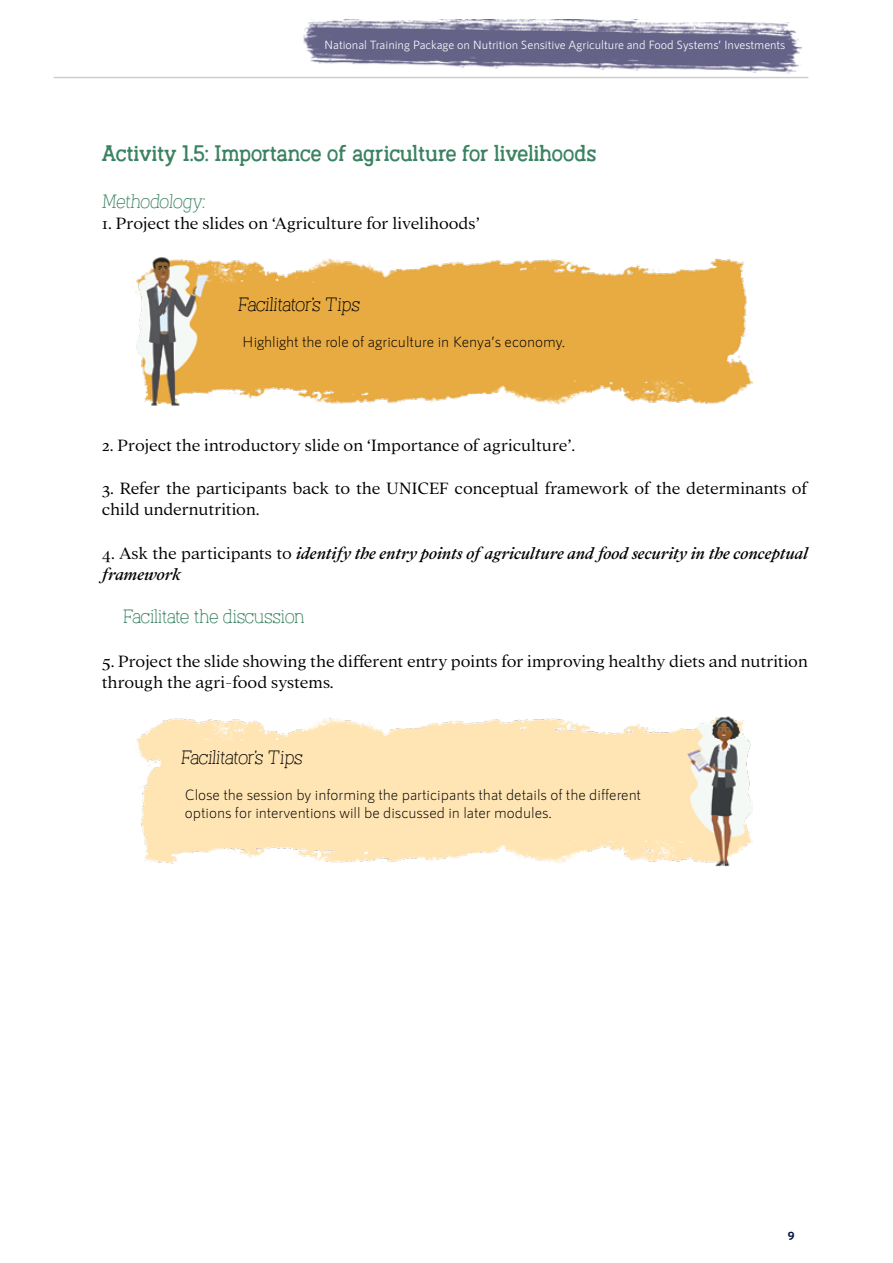
<style>
.page{position:relative;width:893px;height:1263px;background:#fff}
.page>*{position:absolute;margin:0;border:0;box-sizing:border-box;transform-origin:0 0}
.t1{font:21px "Austral Slab Blur";color:#3b8362}
.t2{font:300 18px/21.6px "Addington CF";color:#000}
.t3{font:italic 500 18px/21.6px "Addington CF";color:#000}
.t4{font:100 18px "Austral Slab Rough";color:#000}
.t5{font:100 18px "Austral Slab Blur";color:#3b8362}
.t6{font:100 18px "Austral Slab Rough";color:#3b8362}
.t7{font:300 15px/18px "RNS Sanz";color:#000}
.t8{font:12px "RNS Sanz";color:#fff}
.t9{font:700 12px "RNS Sanz";color:#001141}
.s1{font-weight:300;font-style:normal}
</style>
<div class="page">
<img style="left:303px;top:19px;width:498px;height:55px">
<hr style="left:54px;top:77px;width:754px;height:1px;background:#000">
<img style="left:136px;top:257px;width:616px;height:149px">
<img style="left:136px;top:716px;width:616px;height:150px">
<p class="t8" style="left:324px;top:38px;width:463px">National Training Package on Nutrition Sensitive Agriculture and Food Systems’ Investments</p>
<p class="t1" style="left:102px;top:137px;width:496px">Activity 1.5: Importance of agriculture for livelihoods</p>
<p class="t6" style="left:102px;top:187px;width:107px">Methodology:</p>
<p class="t2" style="left:102px;top:213px;width:379px">1. Project the slides on ‘Agriculture for livelihoods’</p>
<p class="t4" style="left:238px;top:290px;width:125px">Facilitator’s Tips</p>
<p class="t7" style="left:242px;top:332px;width:325px">Highlight the role of agriculture in Kenya’s economy.</p>
<p class="t2" style="left:102px;top:434px;width:475px">2. Project the introductory slide on ‘Importance of agriculture’.</p>
<p class="t2" style="left:102px;top:478px;width:707px">3. Refer the participants back to the UNICEF conceptual framework of the determinants of child undernutrition.</p>
<p class="t3" style="left:102px;top:543px;width:708px"><span class="s1">4. Ask the participants to</span> identify the entry points of agriculture and food security in the conceptual framework</p>
<p class="t5" style="left:123px;top:603px;width:183px">Facilitate the discussion</p>
<p class="t2" style="left:102px;top:650px;width:708px">5. Project the slide showing the different entry points for improving healthy diets and nutrition through the agri-food systems.</p>
<p class="t4" style="left:181px;top:744px;width:125px">Facilitator’s Tips</p>
<p class="t7" style="left:185px;top:786px;width:458px">Close the session by informing the participants that details of the different options for interventions will be discussed in later modules.</p>
<p class="t9" style="left:788px;top:1229px;width:8px">9</p>
</div>
